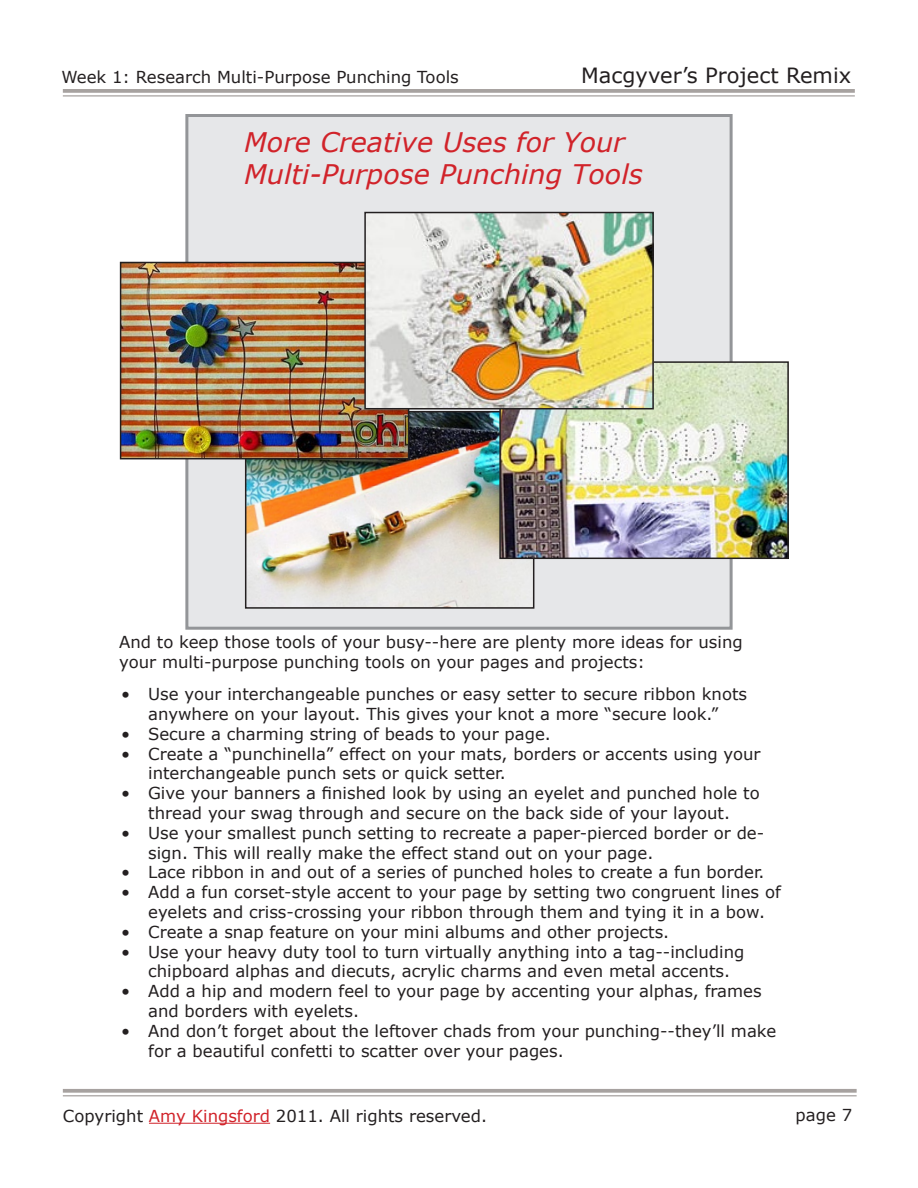
<style>
.page{position:relative;width:918px;height:1188px;background:#fff}
.page>*{position:absolute;margin:0;border:0;box-sizing:border-box;transform-origin:0 0}
.t1{font:italic 27px/32.4px "Verdana";color:#d1232a}
.t2{font:21px "Verdana";color:#231f20}
.t3{font:16.5px/19.8px "Verdana";color:#231f20}
.s1{color:#d1232a}
</style>
<div class="page">
<svg style="left:63px;top:1089px;width:794px;height:4px;background:#aea9a7"></svg>
<hr style="left:63px;top:1095px;width:794px;height:1px;background:#a7a2a0">
<svg style="left:63px;top:89px;width:792px;height:4px;background:#aca7a5"></svg>
<hr style="left:63px;top:95px;width:792px;height:2px;background:#a7a2a0">
<hr style="left:149px;top:1123px;width:121px;height:1px;background:#d1232a">
<div style="left:185px;top:114px;width:548px;height:516px;background:#e6e7e9;border:3px solid #939598"></div>
<img style="left:248px;top:414px;width:283px;height:192px">
<div style="left:245px;top:411px;width:289px;height:198px;border:2px solid #231f20"></div>
<img style="left:123px;top:265px;width:283px;height:191px">
<div style="left:120px;top:262px;width:289px;height:197px;border:2px solid #231f20"></div>
<img style="left:502px;top:364px;width:284px;height:192px">
<div style="left:499px;top:361px;width:290px;height:198px;border:2px solid #231f20"></div>
<img style="left:367px;top:215px;width:284px;height:191px">
<div style="left:364px;top:212px;width:290px;height:197px;border:2px solid #231f20"></div>
<p class="t3" style="left:61px;top:67px;width:399px">Week 1: Research Multi-Purpose Punching Tools</p>
<p class="t2" style="left:581px;top:61px;width:271px">Macgyver’s Project Remix</p>
<p class="t1" style="left:244px;top:126px;width:400px">More Creative Uses for Your<br>Multi-Purpose Punching Tools</p>
<p class="t3" style="left:119px;top:632px;width:625px">And to keep those tools of your busy--here are plenty more ideas for using your multi-purpose punching tools on your pages and projects:</p>
<p class="t3" style="left:121px;top:684px;width:628px;text-align:center">• Use your interchangeable punches or easy setter to secure ribbon knots anywhere on your layout. This gives your knot a more “secure look.”</p>
<p class="t3" style="left:121px;top:724px;width:431px">• Secure a charming string of beads to your page.</p>
<p class="t3" style="left:148px;top:744px;width:614px;text-indent:-27px">• Create a “punchinella” effect on your mats, borders or accents using your interchangeable punch sets or quick setter.</p>
<p class="t3" style="left:121px;top:783px;width:640px;text-align:center">• Give your banners a finished look by using an eyelet and punched hole to thread your swag through and secure on the back side of your layout.</p>
<p class="t3" style="left:148px;top:823px;width:618px;text-indent:-27px">• Use your smallest punch setting to recreate a paper-pierced border or de&shy;sign. This will really make the effect stand out on your page.</p>
<p class="t3" style="left:121px;top:862px;width:645px">• Lace ribbon in and out of a series of punched holes to create a fun border.</p>
<p class="t3" style="left:148px;top:882px;width:634px;text-indent:-27px">• Add a fun corset-style accent to your page by setting two congruent lines of eyelets and criss-crossing your ribbon through them and tying it in a bow.</p>
<p class="t3" style="left:121px;top:922px;width:550px">• Create a snap feature on your mini albums and other projects.</p>
<p class="t3" style="left:148px;top:942px;width:598px;text-indent:-27px">• Use your heavy duty tool to turn virtually anything into a tag--including chipboard alphas and diecuts, acrylic charms and even metal accents.</p>
<p class="t3" style="left:148px;top:981px;width:615px;text-indent:-27px">• Add a hip and modern feel to your page by accenting your alphas, frames and borders with eyelets.</p>
<p class="t3" style="left:148px;top:1021px;width:630px;text-indent:-27px">• And don’t forget about the leftover chads from your punching--they’ll make for a beautiful confetti to scatter over your pages.</p>
<p class="t3" style="left:63px;top:1106px;width:426px">Copyright <span class="s1">Amy Kingsford</span> 2011. All rights reserved.</p>
<p class="t3" style="left:796px;top:1105px;width:58px">page 7</p>
</div>
